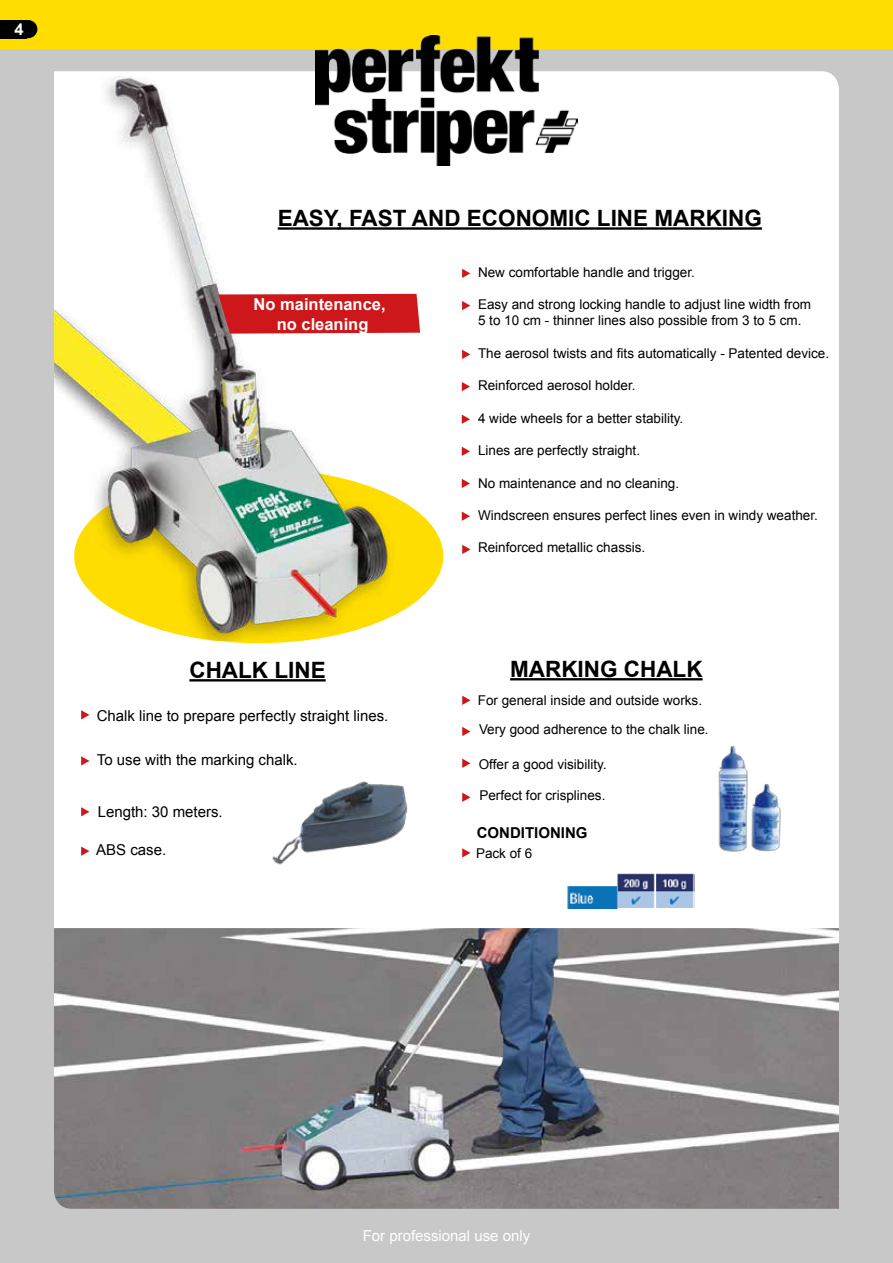
<style>
.page{position:relative;width:893px;height:1263px;background:#fff}
.page>*{position:absolute;margin:0;border:0;box-sizing:border-box;transform-origin:0 0}
.t1{font:700 22.5px "Arial";color:#000}
.t2{font:700 16.5px/19.8px "Arial";color:#fff;text-align:center}
.t3{font:15px "Arial";color:#000}
.t4{font:15px "Arial";color:#fff}
.t5{font:700 15px "Arial";color:#000}
.t6{font:13.5px/16.2px "Arial";color:#000}
</style>
<div class="page">
<div style="left:0;top:47px;width:893px;height:1216px;background:#c8c8c8"></div>
<div style="left:54px;top:71px;width:785px;height:857px;background:#fff"></div>
<div style="left:0;top:0;width:893px;height:49px;background:#fd0"></div>
<img style="left:315px;top:35px;width:262px;height:131px">
<hr style="left:278px;top:227px;width:484px;height:3px;background:#000">
<svg style="left:462px;top:301px;width:8px;height:9px"></svg>
<svg style="left:462px;top:350px;width:8px;height:9px"></svg>
<svg style="left:462px;top:269px;width:8px;height:9px"></svg>
<svg style="left:462px;top:382px;width:8px;height:9px"></svg>
<svg style="left:462px;top:415px;width:8px;height:9px"></svg>
<svg style="left:462px;top:447px;width:8px;height:9px"></svg>
<svg style="left:462px;top:479px;width:8px;height:9px"></svg>
<svg style="left:462px;top:512px;width:8px;height:9px"></svg>
<img style="left:54px;top:77px;width:370px;height:564px">
<img style="left:54px;top:928px;width:785px;height:281px">
<svg style="left:218px;top:294px;width:202px;height:40px;background:#cb2023"></svg>
<div style="left:0;top:20px;width:26px;height:18px;background:#000"></div>
<div style="left:18px;top:20px;width:19px;height:18px;background:#000;border-radius:50%"></div>
<hr style="left:510px;top:678px;width:193px;height:2px;background:#000">
<img style="left:712px;top:744px;width:74px;height:112px">
<img style="left:616px;top:872px;width:78px;height:36px">
<img style="left:568px;top:886px;width:50px;height:22px">
<svg style="left:462px;top:727px;width:8px;height:9px"></svg>
<svg style="left:462px;top:759px;width:8px;height:9px"></svg>
<svg style="left:462px;top:793px;width:8px;height:9px"></svg>
<svg style="left:462px;top:696px;width:8px;height:9px"></svg>
<svg style="left:462px;top:848px;width:8px;height:9px"></svg>
<hr style="left:189px;top:679px;width:137px;height:2px;background:#000">
<svg style="left:81px;top:756px;width:8px;height:9px"></svg>
<svg style="left:81px;top:807px;width:8px;height:9px"></svg>
<svg style="left:81px;top:846px;width:8px;height:10px"></svg>
<svg style="left:81px;top:710px;width:8px;height:9px"></svg>
<img style="left:252px;top:771px;width:166px;height:102px">
<svg style="left:462px;top:545px;width:8px;height:9px"></svg>
<p class="t2" style="left:15px;top:20px;width:11px">4</p>
<h1 class="t1" style="left:278px;top:203px;width:486px">EASY, FAST AND ECONOMIC LINE MARKING</h1>
<p class="t6" style="left:478px;top:264px;width:218px">New comfortable handle and trigger.</p>
<p class="t6" style="left:478px;top:297px;width:335px">Easy and strong locking handle to adjust line width from<br>5 to 10 cm - thinner lines also possible from 3 to 5 cm.</p>
<p class="t6" style="left:478px;top:345px;width:353px">The aerosol twists and fits automatically - Patented device.</p>
<p class="t6" style="left:478px;top:378px;width:159px">Reinforced aerosol holder.</p>
<p class="t6" style="left:478px;top:410px;width:207px">4 wide wheels for a better stability.</p>
<p class="t6" style="left:478px;top:442px;width:164px">Lines are perfectly straight.</p>
<p class="t6" style="left:478px;top:475px;width:203px">No maintenance and no cleaning.</p>
<p class="t6" style="left:478px;top:507px;width:341px">Windscreen ensures perfect lines even in windy weather.</p>
<p class="t6" style="left:478px;top:540px;width:169px">Reinforced metallic chassis.</p>
<p class="t2" style="left:254px;top:295px;width:134px">No maintenance, no cleaning</p>
<h1 class="t1" style="left:189px;top:655px;width:138px">CHALK LINE</h1>
<p class="t3" style="left:97px;top:706px;width:293px">Chalk line to prepare perfectly straight lines.</p>
<p class="t3" style="left:97px;top:750px;width:202px">To use with the marking chalk.</p>
<p class="t3" style="left:98px;top:802px;width:127px">Length: 30 meters.</p>
<p class="t3" style="left:96px;top:840px;width:72px">ABS case.</p>
<h1 class="t1" style="left:510px;top:654px;width:194px">MARKING CHALK</h1>
<p class="t6" style="left:478px;top:686px;width:232px;line-height:29.4px">For general inside and outside works.<br>Very good adherence to the chalk line.</p>
<p class="t6" style="left:479px;top:756px;width:129px">Offer a good visibility.</p>
<p class="t6" style="left:479px;top:788px;width:128px">Perfect for crisplines.</p>
<p class="t5" style="left:477px;top:823px;width:112px">CONDITIONING</p>
<p class="t6" style="left:476px;top:845px;width:58px">Pack of 6</p>
<p class="t4" style="left:363px;top:1226px;width:169px">For professional use only</p>
</div>
